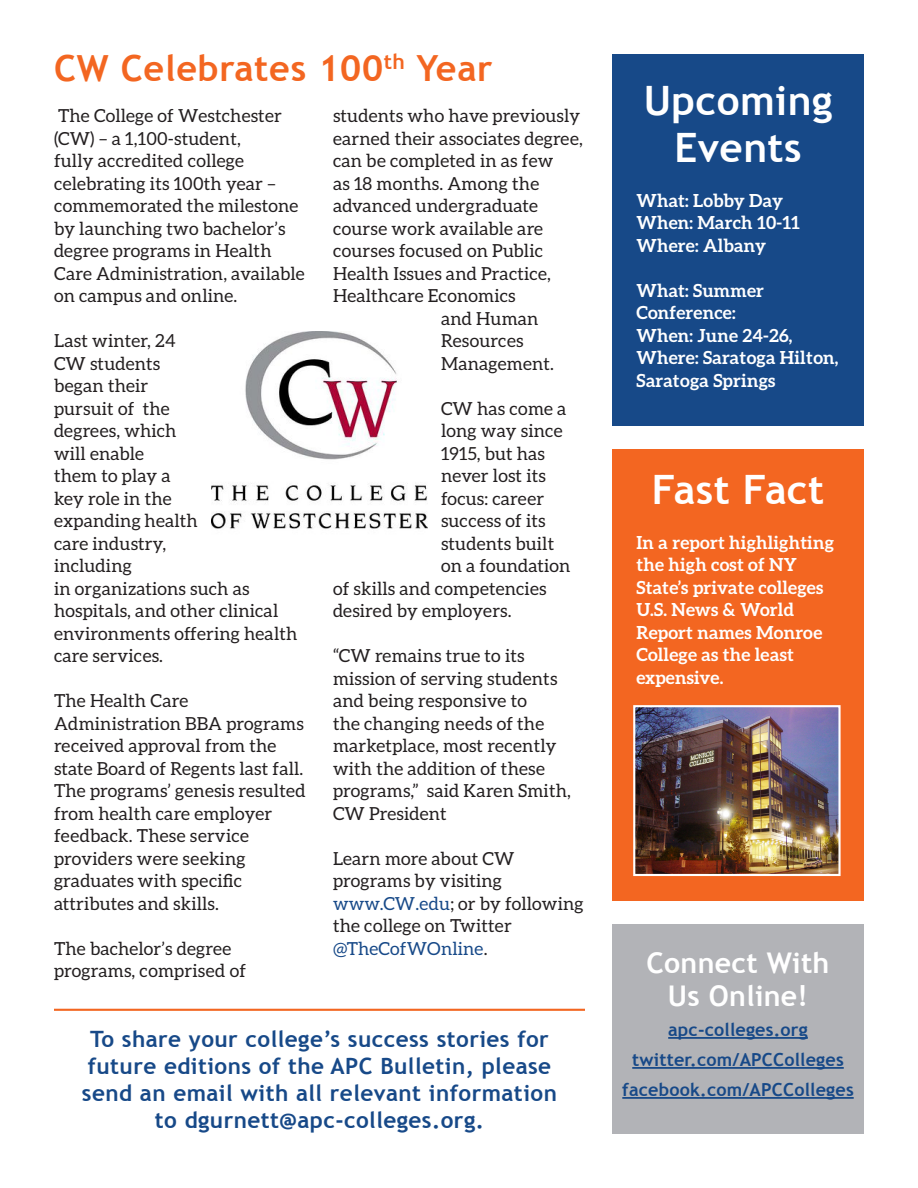
<style>
.page{position:relative;width:918px;height:1188px;background:#fff}
.page>*{position:absolute;margin:0;border:0;box-sizing:border-box;transform-origin:0 0}
.Body_Copy{font:700 40.5px "Trebuchet MS";letter-spacing:.01em;color:#fff}
.Headline{font:700 36px "Trebuchet MS";letter-spacing:.02em;color:#f36621}
.Body_Copy-2{font:700 28.5px "Trebuchet MS";letter-spacing:.01em;color:#fff}
.Headline-2{font:700 22.5px/27px "Trebuchet MS";letter-spacing:.02em;color:#174988}
.Body_Copy-3{font:18px/22.5px "Aleo";letter-spacing:.01em;color:#231f20}
.Body_Copy-4{font:700 18px/22.5px "Aleo";letter-spacing:.01em;color:#fff}
.Headline-3{font:18px/22.5px "Aleo";letter-spacing:.01em;color:#231f20}
.Body_Copy-5{font:700 18px "Trebuchet MS";letter-spacing:.01em;color:#174988}
.Body_Copy-6{font:18px "Aleo";letter-spacing:.01em;color:#174988}
.s1{color:#174988}
.s2{color:#231f20}
</style>
<div class="page">
<div style="left:612px;top:924px;width:252px;height:210px;background:#b2b3b7"></div>
<div style="left:612px;top:54px;width:252px;height:372px;background:#174988"></div>
<div style="left:612px;top:449px;width:252px;height:452px;background:#f36621"></div>
<img style="left:636px;top:708px;width:202px;height:165px">
<div style="left:633px;top:705px;width:208px;height:171px;border:2px solid #fff"></div>
<hr style="left:668px;top:1037px;width:140px;height:2px;background:#174988">
<hr style="left:632px;top:1067px;width:212px;height:2px;background:#174988">
<hr style="left:622px;top:1097px;width:232px;height:2px;background:#174988">
<img style="left:212px;top:332px;width:216px;height:197px">
<hr style="left:54px;top:1009px;width:531px;height:2px;background:#f36621">
<p class="Headline" style="left:54px;top:45px;width:440px">CW Celebrates 100<sup>th</sup> Year</p>
<p class="Headline-3" style="left:54px;top:105px;width:252px">The College of Westchester (CW) – a 1,100-student,<br>fully accredited college celebrating its 100th year – commemorated the milestone by launching two bachelor’s degree programs in Health<br>Care Administration, available on campus and online.</p>
<p class="Body_Copy-3" style="left:54px;top:330px;width:245px">Last winter, 24<br>CW students<br>began their<br>pursuit of the<br>degrees, which<br>will enable<br>them to play a<br>key role in the<br>expanding health<br>care industry,<br>including<br>in organizations such as hospitals, and other clinical environments offering health care services.</p>
<p class="Body_Copy-3" style="left:54px;top:690px;width:253px">The Health Care<br>Administration BBA programs received approval from the state Board of Regents last fall.<br>The programs’ genesis resulted from health care employer feedback. These service providers were seeking graduates with specific attributes and skills.</p>
<p class="Body_Copy-3" style="left:54px;top:937px;width:194px">The bachelor’s degree programs, comprised of</p>
<p class="Body_Copy-3" style="left:333px;top:105px;width:249px">students who have previously</p>
<p class="Body_Copy-3" style="left:333px;top:127px;width:251px">earned their associates degree,</p>
<p class="Body_Copy-3" style="left:333px;top:150px;width:222px">can be completed in as few</p>
<p class="Body_Copy-3" style="left:333px;top:172px;width:208px">as 18 months. Among the</p>
<p class="Body_Copy-3" style="left:333px;top:195px;width:207px">advanced undergraduate</p>
<p class="Body_Copy-3" style="left:333px;top:217px;width:212px">course work available are</p>
<p class="Body_Copy-3" style="left:333px;top:240px;width:211px">courses focused on Public</p>
<p class="Body_Copy-3" style="left:333px;top:262px;width:220px">Health Issues and Practice,</p>
<p class="Body_Copy-3" style="left:333px;top:285px;width:184px">Healthcare Economics</p>
<p class="Body_Copy-3" style="left:441px;top:307px;width:99px">and Human</p>
<p class="Body_Copy-3" style="left:441px;top:330px;width:84px">Resources</p>
<p class="Body_Copy-3" style="left:441px;top:352px;width:115px">Management.</p>
<p class="Body_Copy-3" style="left:441px;top:397px;width:127px">CW has come a</p>
<p class="Body_Copy-3" style="left:441px;top:420px;width:123px">long way since</p>
<p class="Body_Copy-3" style="left:441px;top:442px;width:106px">1915, but has</p>
<p class="Body_Copy-3" style="left:441px;top:465px;width:106px">never lost its</p>
<p class="Body_Copy-3" style="left:441px;top:487px;width:105px">focus: career</p>
<p class="Body_Copy-3" style="left:441px;top:510px;width:106px">success of its</p>
<p class="Body_Copy-3" style="left:441px;top:532px;width:115px">students built</p>
<p class="Body_Copy-3" style="left:441px;top:555px;width:131px">on a foundation</p>
<p class="Body_Copy-3" style="left:333px;top:577px;width:215px">of skills and competencies</p>
<p class="Body_Copy-3" style="left:333px;top:600px;width:180px">desired by employers.</p>
<p class="Body_Copy-3" style="left:333px;top:645px;width:239px">“CW remains true to its mission of serving students and being responsive to<br>the changing needs of the marketplace, most recently with the addition of these programs,” said Karen Smith,<br>CW President</p>
<p class="Body_Copy-3" style="left:333px;top:847px;width:183px">Learn more about CW programs by visiting</p>
<p class="Body_Copy-3" style="left:333px;top:892px;width:252px"><span class="s1">www.CW.edu</span>; or by following the college on Twitter</p>
<p class="Body_Copy-6" style="left:333px;top:938px;width:156px">@TheCofWOnline<span class="s2">.</span></p>
<p class="Headline-2" style="left:88px;top:1025px;width:465px">To share your college’s success stories for future editions of the APC Bulletin, please</p>
<p class="Headline-2" style="left:82px;top:1079px;width:476px">send an email with all relevant information</p>
<p class="Headline-2" style="left:155px;top:1106px;width:331px">to dgurnett@apc-colleges.org.</p>
<p class="Body_Copy" style="left:644px;top:75px;width:190px">Upcoming</p>
<p class="Body_Copy" style="left:674px;top:122px;width:129px">Events</p>
<p class="Body_Copy-4" style="left:636px;top:189px;width:148px">What: Lobby Day</p>
<p class="Body_Copy-4" style="left:636px;top:211px;width:165px">When: March 10-11</p>
<p class="Body_Copy-4" style="left:636px;top:234px;width:131px">Where: Albany</p>
<p class="Body_Copy-4" style="left:636px;top:279px;width:129px">What: Summer<br>Conference:</p>
<p class="Body_Copy-4" style="left:636px;top:324px;width:158px">When: June 24-26,</p>
<p class="Body_Copy-4" style="left:636px;top:346px;width:203px">Where: Saratoga Hilton,<br>Saratoga Springs</p>
<p class="Body_Copy" style="left:652px;top:464px;width:174px">Fast Fact</p>
<p class="Body_Copy-4" style="left:636px;top:531px;width:199px">In a report highlighting the high cost of NY<br>State’s private colleges<br>U.S. News &amp; World<br>Report names Monroe<br>College as the least expensive.</p>
<p class="Body_Copy-2" style="left:646px;top:945px;width:185px">Connect With</p>
<p class="Body_Copy-2" style="left:668px;top:978px;width:142px">Us Online!</p>
<p class="Body_Copy-5" style="left:668px;top:1018px;width:141px">apc-colleges.org</p>
<p class="Body_Copy-5" style="left:632px;top:1048px;width:213px">twitter.com/APCColleges</p>
<p class="Body_Copy-5" style="left:622px;top:1078px;width:233px">facebook.com/APCColleges</p>
</div>
